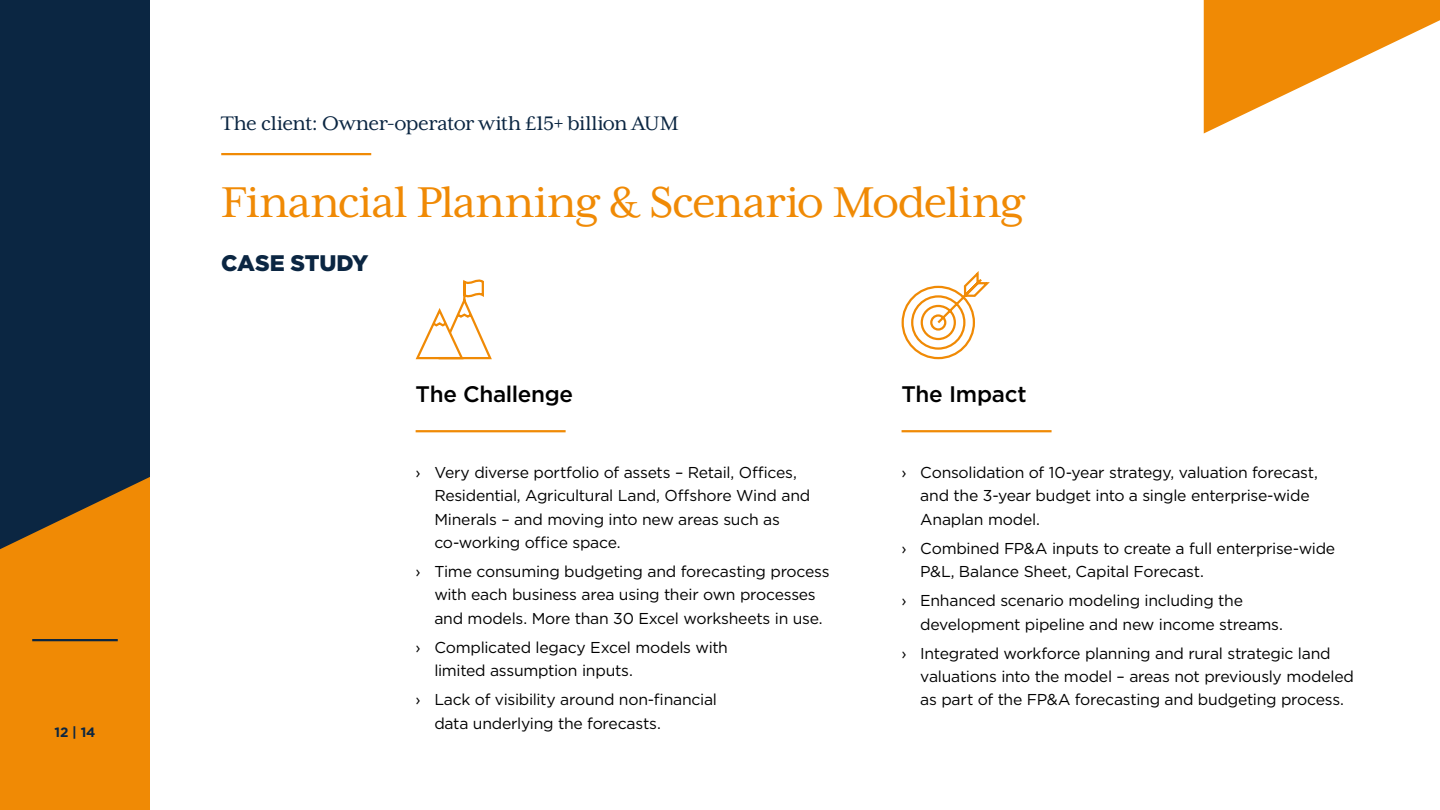
<style>
.page{position:relative;width:1440px;height:810px;background:#fff}
.page>*{position:absolute;margin:0;border:0;box-sizing:border-box;transform-origin:0 0}
.t1{font:49.5px "Mrs Eaves XL Serif OT";letter-spacing:-.02em;color:#f08a05}
.t2{font:22.5px "Mrs Eaves XL Serif OT";letter-spacing:-.025em;color:#0b2642}
.t3{font:500 22.5px "Gotham";letter-spacing:-.015em;color:#000}
.t4{font:900 22.5px "Gotham";letter-spacing:-.015em;color:#0b2642}
.t5{font:15.75px/23.2px "Gotham";letter-spacing:-.015em;color:#000}
.t6{font:700 13.5px "Gotham";color:#0b2642}
</style>
<div class="page">
<hr style="left:221px;top:153px;width:150px;height:2px;background:#f08a05">
<hr style="left:416px;top:430px;width:150px;height:2px;background:#f08a05">
<hr style="left:902px;top:430px;width:150px;height:2px;background:#f08a05">
<svg style="left:415px;top:279px;width:77px;height:81px"></svg>
<svg style="left:901px;top:271px;width:89px;height:89px"></svg>
<div style="left:0;top:0;width:150px;height:810px;background:#0b2642"></div>
<svg style="left:0;top:477px;width:150px;height:333px;background:#d67e0b"></svg>
<hr style="left:32px;top:639px;width:86px;height:2px;background:#0b2642">
<svg style="left:1204px;top:0;width:236px;height:133px"></svg>
<p class="t6" style="left:55px;top:723px;width:42px">12 | 14</p>
<h2 class="t2" style="left:221px;top:112px;width:459px">The client: Owner-operator with £15+ billion AUM</h2>
<h1 class="t1" style="left:221px;top:176px;width:805px">Financial Planning &amp; Scenario Modeling</h1>
<h2 class="t4" style="left:221px;top:248px;width:149px">CASE STUDY</h2>
<h2 class="t3" style="left:416px;top:379px;width:159px">The Challenge</h2>
<p class="t5" style="left:434px;top:461px;width:378px;text-indent:-19px">› Very diverse portfolio of assets – Retail, Offices, Residential, Agricultural Land, Offshore Wind and Minerals – and moving into new areas such as co‑working office space.</p>
<p class="t5" style="left:434px;top:560px;width:397px;text-indent:-19px">› Time consuming budgeting and forecasting process with each business area using their own processes and models. More than 30 Excel worksheets in use.</p>
<p class="t5" style="left:434px;top:635px;width:295px;text-indent:-19px">› Complicated legacy Excel models with limited assumption inputs.</p>
<p class="t5" style="left:434px;top:688px;width:284px;text-indent:-19px">› Lack of visibility around non-financial data underlying the forecasts.</p>
<h2 class="t3" style="left:902px;top:379px;width:127px">The Impact</h2>
<p class="t5" style="left:920px;top:461px;width:399px;text-indent:-19px">› Consolidation of 10-year strategy, valuation forecast, and the 3-year budget into a single enterprise-wide<br>Anaplan model.</p>
<p class="t5" style="left:920px;top:536px;width:417px;text-indent:-19px">› Combined FP&amp;A inputs to create a full enterprise‑wide<br>P&amp;L, Balance Sheet, Capital Forecast.</p>
<p class="t5" style="left:920px;top:589px;width:364px;text-indent:-19px">› Enhanced scenario modeling including the development pipeline and new income streams.</p>
<p class="t5" style="left:920px;top:641px;width:435px;text-indent:-19px">› Integrated workforce planning and rural strategic land valuations into the model – areas not previously modeled as part of the FP&amp;A forecasting and budgeting process.</p>
</div>
